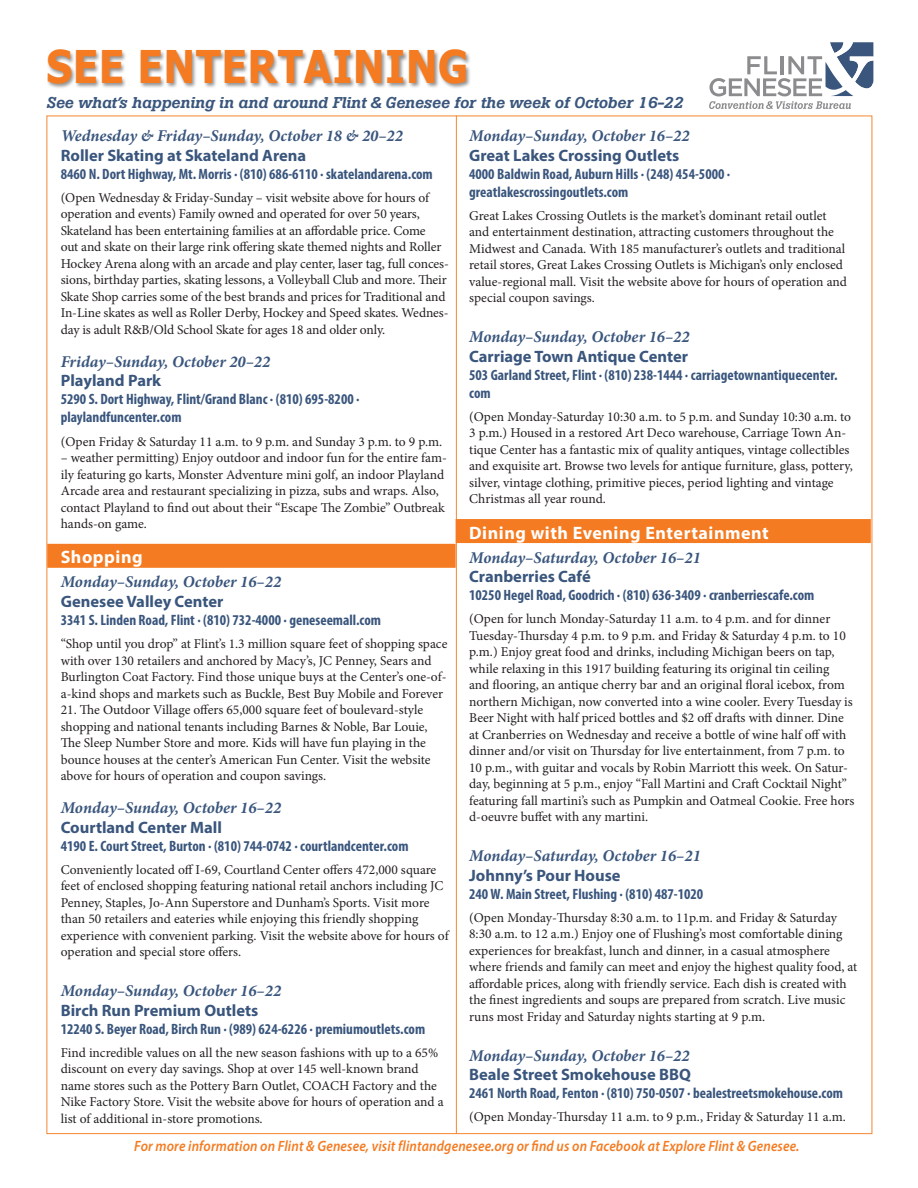
<style>
.page{position:relative;width:918px;height:1188px;background:#fff}
.page>*{position:absolute;margin:0;border:0;box-sizing:border-box;transform-origin:0 0}
.t1{font:700 45px "Tahoma";letter-spacing:.025em;color:#f47b21;scale:.9 1}
.categories_right{font:700 18px "Myriad Pro";letter-spacing:.03em;color:#fff}
.categories{font:700 18px "Myriad Pro";letter-spacing:.03em;color:#fff}
.date{font:italic 700 16.5px "Minion Pro";letter-spacing:-.005em;color:#3a567d}
.Location{font:700 16.5px "Myriad Pro";color:#3a567d}
.t2{font:italic 500 15.45px "Boton Pro";letter-spacing:-.005em;color:#3a567d;scale:1.06 1}
.phone___web{font:700 condensed 15px/18px "Myriad Pro";color:#3a567d}
.t3{font:italic 600 15px "Myriad Pro";letter-spacing:.01em;color:#f47b21;scale:.9 1}
.description{font:13.5px/16.5px "Minion Pro";letter-spacing:-.005em;color:#231f20}
</style>
<div class="page">
<hr style="left:456px;top:116px;width:1px;height:1018px;background:#f58632">
<svg style="left:709px;top:42px;width:164px;height:67px"></svg>
<div style="left:47px;top:544px;width:409px;height:24px;background:#f47b21"></div>
<div style="left:456px;top:519px;width:415px;height:24px;background:#f47b21"></div>
<div style="left:47px;top:49px;width:425px;height:40px;background:#231f20;opacity:.49"></div>
<h1 class="t1" style="left:46px;top:36px;width:470px">SEE ENTERTAINING</h1>
<p class="t2" style="left:46px;top:92px;width:602px">See what’s happening in and around Flint &amp; Genesee for the week of October 16-22</p>
<p class="date" style="left:61px;top:124px;width:344px">Wednesday &amp; Friday–Sunday, October 18 &amp; 20–22</p>
<p class="Location" style="left:61px;top:144px;width:247px">Roller Skating at Skateland Arena</p>
<p class="phone___web" style="left:61px;top:164px;width:374px">8460 N. Dort Highway, Mt. Morris · (810) 686-6110 · skatelandarena.com</p>
<p class="description" style="left:61px;top:189px;width:390px">(Open Wednesday &amp; Friday-Sunday – visit website above for hours of operation and events) Family owned and operated for over 50 years, Skateland has been entertaining families at an affordable price. Come<br>out and skate on their large rink offering skate themed nights and Roller Hockey Arena along with an arcade and play center, laser tag, full conces&shy;sions, birthday parties, skating lessons, a Volleyball Club and more. Their Skate Shop carries some of the best brands and prices for Traditional and In-Line skates as well as Roller Derby, Hockey and Speed skates. Wednes&shy;day is adult R&amp;B/Old School Skate for ages 18 and older only.</p>
<p class="date" style="left:61px;top:350px;width:211px">Friday–Sunday, October 20–22</p>
<p class="Location" style="left:61px;top:370px;width:102px">Playland Park</p>
<p class="phone___web" style="left:61px;top:390px;width:300px">5290 S. Dort Highway, Flint/Grand Blanc · (810) 695-8200 ·</p>
<p class="phone___web" style="left:61px;top:408px;width:122px">playlandfuncenter.com</p>
<p class="description" style="left:61px;top:433px;width:383px">(Open Friday &amp; Saturday 11 a.m. to 9 p.m. and Sunday 3 p.m. to 9 p.m.</p>
<p class="description" style="left:61px;top:450px;width:388px">– weather permitting) Enjoy outdoor and indoor fun for the entire fam&shy;ily featuring go karts, Monster Adventure mini golf, an indoor Playland Arcade area and restaurant specializing in pizza, subs and wraps. Also, contact Playland to find out about their “Escape The Zombie” Outbreak hands-on game.</p>
<p class="categories" style="left:61px;top:546px;width:83px">Shopping</p>
<p class="date" style="left:61px;top:570px;width:222px">Monday–Sunday, October 16–22</p>
<p class="Location" style="left:61px;top:590px;width:164px">Genesee Valley Center</p>
<p class="phone___web" style="left:61px;top:610px;width:322px">3341 S. Linden Road, Flint · (810) 732-4000 · geneseemall.com</p>
<p class="description" style="left:61px;top:636px;width:388px">“Shop until you drop” at Flint’s 1.3 million square feet of shopping space with over 130 retailers and anchored by Macy’s, JC Penney, Sears and Burlington Coat Factory. Find those unique buys at the Center’s one-of&shy;a-kind shops and markets such as Buckle, Best Buy Mobile and Forever</p>
<p class="description" style="left:61px;top:702px;width:371px">21. The Outdoor Village offers 65,000 square feet of boulevard-style shopping and national tenants including Barnes &amp; Noble, Bar Louie, The Sleep Number Store and more. Kids will have fun playing in the bounce houses at the center’s American Fun Center. Visit the website above for hours of operation and coupon savings.</p>
<p class="date" style="left:61px;top:796px;width:222px">Monday–Sunday, October 16–22</p>
<p class="Location" style="left:61px;top:816px;width:163px">Courtland Center Mall</p>
<p class="phone___web" style="left:61px;top:836px;width:349px">4190 E. Court Street, Burton · (810) 744-0742 · courtlandcenter.com</p>
<p class="description" style="left:61px;top:861px;width:389px">Conveniently located off I-69, Courtland Center offers 472,000 square feet of enclosed shopping featuring national retail anchors including JC Penney, Staples, Jo-Ann Superstore and Dunham’s Sports. Visit more than 50 retailers and eateries while enjoying this friendly shopping experience with convenient parking. Visit the website above for hours of operation and special store offers.</p>
<p class="date" style="left:61px;top:979px;width:222px">Monday–Sunday, October 16–22</p>
<p class="Location" style="left:61px;top:999px;width:199px">Birch Run Premium Outlets</p>
<p class="phone___web" style="left:61px;top:1019px;width:366px">12240 S. Beyer Road, Birch Run · (989) 624-6226 · premiumoutlets.com</p>
<p class="description" style="left:61px;top:1044px;width:385px">Find incredible values on all the new season fashions with up to a 65% discount on every day savings. Shop at over 145 well-known brand name stores such as the Pottery Barn Outlet, COACH Factory and the Nike Factory Store. Visit the website above for hours of operation and a list of additional in-store promotions.</p>
<p class="date" style="left:469px;top:124px;width:222px">Monday–Sunday, October 16–22</p>
<p class="Location" style="left:469px;top:144px;width:212px">Great Lakes Crossing Outlets</p>
<p class="phone___web" style="left:469px;top:164px;width:263px">4000 Baldwin Road, Auburn Hills · (248) 454-5000 ·</p>
<p class="phone___web" style="left:469px;top:182px;width:161px">greatlakescrossingoutlets.com</p>
<p class="description" style="left:469px;top:207px;width:379px">Great Lakes Crossing Outlets is the market’s dominant retail outlet and entertainment destination, attracting customers throughout the Midwest and Canada. With 185 manufacturer’s outlets and traditional retail stores, Great Lakes Crossing Outlets is Michigan’s only enclosed value-regional mall. Visit the website above for hours of operation and special coupon savings.</p>
<p class="date" style="left:469px;top:325px;width:222px">Monday–Sunday, October 16–22</p>
<p class="Location" style="left:469px;top:345px;width:220px">Carriage Town Antique Center</p>
<p class="phone___web" style="left:469px;top:365px;width:370px">503 Garland Street, Flint · (810) 238-1444 · carriagetownantiquecenter. com</p>
<p class="description" style="left:469px;top:408px;width:385px">(Open Monday-Saturday 10:30 a.m. to 5 p.m. and Sunday 10:30 a.m. to 3 p.m.) Housed in a restored Art Deco warehouse, Carriage Town An&shy;tique Center has a fantastic mix of quality antiques, vintage collectibles and exquisite art. Browse two levels for antique furniture, glass, pottery, silver, vintage clothing, primitive pieces, period lighting and vintage Christmas all year round.</p>
<p class="categories_right" style="left:469px;top:521px;width:301px">Dining with Evening Entertainment</p>
<p class="date" style="left:469px;top:546px;width:233px">Monday–Saturday, October 16–21</p>
<p class="Location" style="left:469px;top:566px;width:123px">Cranberries Café</p>
<p class="phone___web" style="left:469px;top:586px;width:347px">10250 Hegel Road, Goodrich · (810) 636-3409 · cranberriescafe.com</p>
<p class="description" style="left:469px;top:611px;width:387px">(Open for lunch Monday-Saturday 11 a.m. to 4 p.m. and for dinner Tuesday-Thursday 4 p.m. to 9 p.m. and Friday &amp; Saturday 4 p.m. to 10 p.m.) Enjoy great food and drinks, including Michigan beers on tap, while relaxing in this 1917 building featuring its original tin ceiling<br>and flooring, an antique cherry bar and an original floral icebox, from northern Michigan, now converted into a wine cooler. Every Tuesday is Beer Night with half priced bottles and $2 off drafts with dinner. Dine at Cranberries on Wednesday and receive a bottle of wine half off with dinner and/or visit on Thursday for live entertainment, from 7 p.m. to 10 p.m., with guitar and vocals by Robin Marriott this week. On Satur&shy;day, beginning at 5 p.m., enjoy “Fall Martini and Craft Cocktail Night” featuring fall martini’s such as Pumpkin and Oatmeal Cookie. Free hors d-oeuvre buffet with any martini.</p>
<p class="date" style="left:469px;top:844px;width:233px">Monday–Saturday, October 16–21</p>
<p class="Location" style="left:469px;top:864px;width:153px">Johnny’s Pour House</p>
<p class="phone___web" style="left:469px;top:884px;width:236px">240 W. Main Street, Flushing · (810) 487-1020</p>
<p class="description" style="left:469px;top:909px;width:390px">(Open Monday-Thursday 8:30 a.m. to 11p.m. and Friday &amp; Saturday 8:30 a.m. to 12 a.m.) Enjoy one of Flushing’s most comfortable dining experiences for breakfast, lunch and dinner, in a casual atmosphere where friends and family can meet and enjoy the highest quality food, at affordable prices, along with friendly service. Each dish is created with the finest ingredients and soups are prepared from scratch. Live music runs most Friday and Saturday nights starting at 9 p.m.</p>
<p class="date" style="left:469px;top:1044px;width:222px">Monday–Sunday, October 16–22</p>
<p class="Location" style="left:469px;top:1064px;width:223px">Beale Street Smokehouse BBQ</p>
<p class="phone___web" style="left:469px;top:1084px;width:375px">2461 North Road, Fenton · (810) 750-0507 · bealestreetsmokehouse.com</p>
<p class="description" style="left:469px;top:1109px;width:378px">(Open Monday-Thursday 11 a.m. to 9 p.m., Friday &amp; Saturday 11 a.m.</p>
<p class="t3" style="left:134px;top:1136px;width:741px">For more information on Flint &amp; Genesee, visit flintandgenesee.org or find us on Facebook at Explore Flint &amp; Genesee.</p>
</div>
